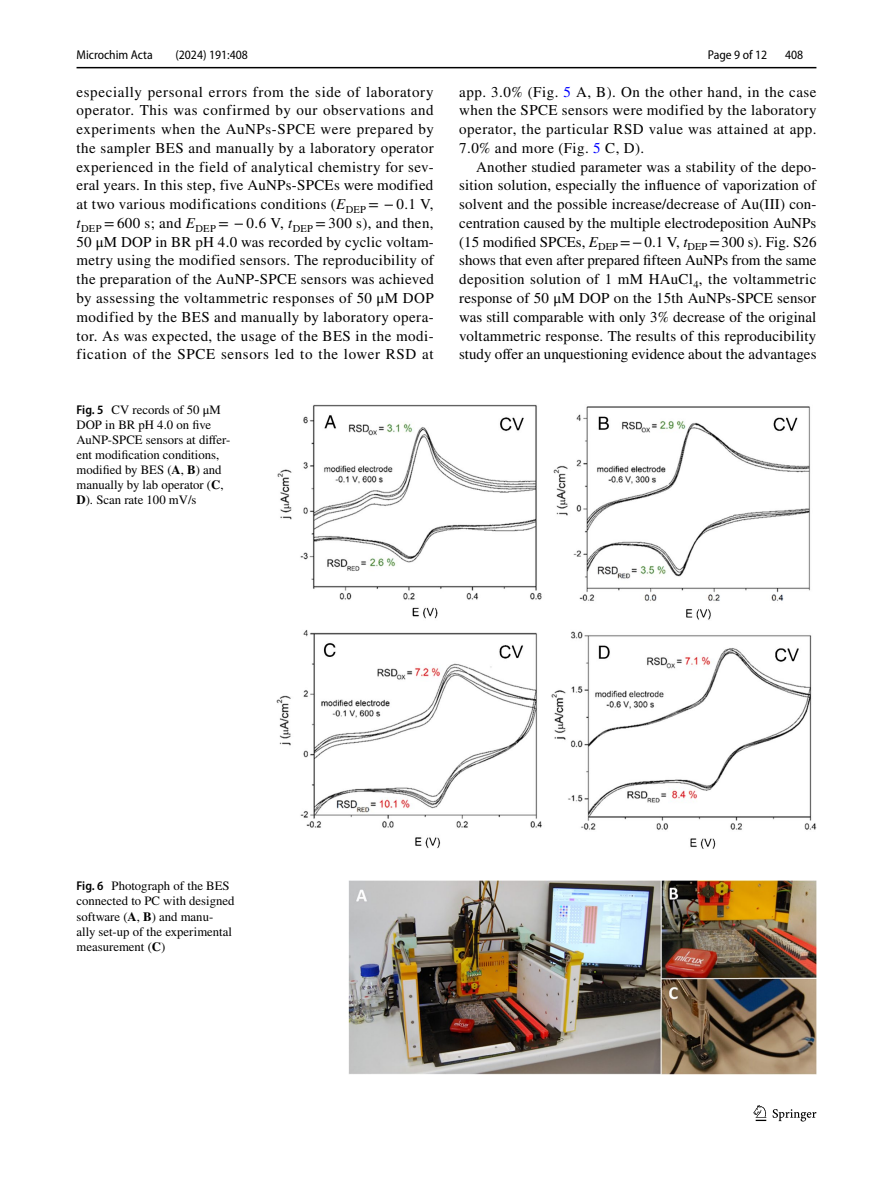
<style>
.page{position:relative;width:893px;height:1187px;background:#fff}
.page>*{position:absolute;margin:0;border:0;box-sizing:border-box;transform-origin:0 0}
.t1{font:15px/18.8px "STIX";letter-spacing:.03em;color:#000;text-align:justify}
.t2{font:12.75px/15px "STIX";color:#000}
.t3{font:semi-condensed 12.75px "Myriad Pro";color:#000}
.s1{font-style:italic}
.s2{color:#00f}
.s3{font-family:"Myriad Pro";font-weight:600;font-stretch:semi-condensed}
.s4{font-weight:700}
</style>
<div class="page">
<hr style="left:77px;top:67px;width:739px;height:1px;background:#000">
<svg style="left:753px;top:1105px;width:13px;height:15px"></svg>
<svg style="left:773px;top:1109px;width:43px;height:12px"></svg>
<img style="left:276px;top:404px;width:540px;height:445px">
<img style="left:349px;top:880px;width:467px;height:193px">
<p class="t3" style="left:77px;top:48px;width:78px">Microchim Acta</p>
<p class="t3" style="left:175px;top:48px;width:74px">(2024) 191:408</p>
<p class="t3" style="left:708px;top:48px;width:61px">Page 9 of 12</p>
<p class="t3" style="left:785px;top:48px;width:20px">408</p>
<p class="t1" style="left:77px;top:83px;width:359px">especially personal errors from the side of laboratory operator. This was confirmed by our observations and experiments when the AuNPs-SPCE were prepared by the sampler BES and manually by a laboratory operator experienced in the field of analytical chemistry for sev&shy;eral years. In this step, five AuNPs-SPCEs were modified at two various modifications conditions (<span class="s1">E</span><sub>DEP</sub> = − 0.1 V, <span class="s1">t</span><sub>DEP</sub> = 600 s; and <span class="s1">E</span><sub>DEP</sub> = − 0.6 V, <span class="s1">t</span><sub>DEP</sub> = 300 s), and then, 50 μM DOP in BR pH 4.0 was recorded by cyclic voltam&shy;metry using the modified sensors. The reproducibility of the preparation of the AuNP-SPCE sensors was achieved by assessing the voltammetric responses of 50 μM DOP modified by the BES and manually by laboratory opera&shy;tor. As was expected, the usage of the BES in the modi&shy;fication of the SPCE sensors led to the lower RSD at</p>
<p class="t1" style="left:459px;top:83px;width:359px">app. 3.0% (Fig. <span class="s2">5</span> A, B). On the other hand, in the case when the SPCE sensors were modified by the laboratory operator, the particular RSD value was attained at app.<br>7.0% and more (Fig. <span class="s2">5</span> C, D).</p>
<p class="t1" style="left:459px;top:158px;width:359px;text-indent:17px">Another studied parameter was a stability of the depo&shy;sition solution, especially the influence of vaporization of solvent and the possible increase/decrease of Au(III) con&shy;centration caused by the multiple electrodeposition AuNPs (15 modified SPCEs, <span class="s1">E</span><sub>DEP</sub> =−0.1 V, <span class="s1">t</span><sub>DEP</sub> =300 s). Fig. S26 shows that even after prepared fifteen AuNPs from the same deposition solution of 1 mM HAuCl<sub>4</sub>, the voltammetric response of 50 μM DOP on the 15th AuNPs-SPCE sensor was still comparable with only 3% decrease of the original voltammetric response. The results of this reproducibility study offer an unquestioning evidence about the advantages</p>
<p class="t2" style="left:77px;top:403px;width:155px"><span class="s3">Fig. 5</span> CV records of 50 μM<br>DOP in BR pH 4.0 on five<br>AuNP-SPCE sensors at differ&shy;ent modification conditions, modified by BES (<span class="s4">A</span>, <span class="s4">B</span>) and manually by lab operator (<span class="s4">C</span>,<br><span class="s4">D</span>). Scan rate 100 mV/s</p>
<p class="t2" style="left:77px;top:879px;width:160px"><span class="s3">Fig. 6</span> Photograph of the BES connected to PC with designed software (<span class="s4">A</span>, <span class="s4">B</span>) and manu&shy;ally set-up of the experimental measurement (<span class="s4">C</span>)</p>
</div>
